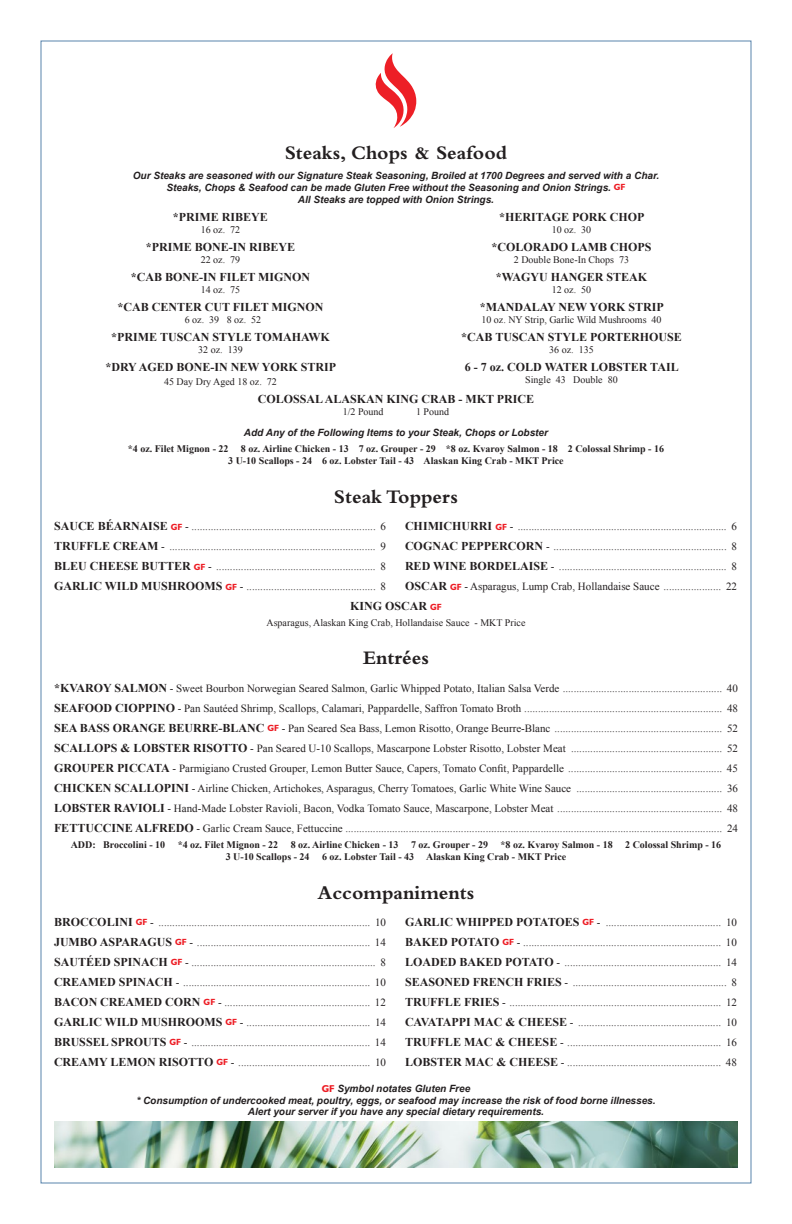
<style>
.page{position:relative;width:792px;height:1224px;background:#fff}
.page>*{position:absolute;margin:0;border:0;box-sizing:border-box;transform-origin:0 0}
.t1{font:700 20px "Bembo";color:#231f20}
.t2{font:700 12px "Times New Roman";color:#231f20}
.t3{font:11px/20px "Times New Roman";color:#231f20;text-align:justify}
.t4{font:italic 700 10px/12px "Arial";color:#231f20;text-align:center}
.t5{font:700 10px/12px "Times New Roman";color:#231f20}
.t6{font:10px "Times New Roman";color:#231f20}
.s1{font-family:"Humanist 521 BT";font-style:normal;font-size:9px;color:#ed1c24}
.s2{font-weight:700;font-size:12px}
.s3{font-family:"Humanist 521 BT";font-weight:700;font-size:9px;color:#ed1c24}
.s4{font-family:"Humanist 521 BT";font-size:9px;color:#ed1c24}
.s5{font-family:"Humanist 521 BT";font-style:normal;color:#ed1c24}
</style>
<div class="page">
<img style="left:54px;top:1122px;width:684px;height:45px">
<svg style="left:375px;top:53px;width:41px;height:75px"></svg>
<h1 class="t1" style="left:285px;top:142px;width:224px">Steaks, Chops &amp; Seafood</h1>
<p class="t4" style="left:133px;top:169px;width:528px">Our Steaks are seasoned with our Signature Steak Seasoning, Broiled at 1700 Degrees and served with a Char.<br>Steaks, Chops &amp; Seafood can be made Gluten Free without the Seasoning and Onion Strings. <span class="s1">GF<br></span>All Steaks are topped with Onion Strings.</p>
<p class="t2" style="left:173px;top:208px;width:97px">*PRIME RIBEYE</p>
<p class="t6" style="left:201px;top:222px;width:41px">16 oz. 72</p>
<p class="t2" style="left:146px;top:238px;width:151px">*PRIME BONE-IN RIBEYE</p>
<p class="t6" style="left:201px;top:252px;width:41px">22 oz. 79</p>
<p class="t2" style="left:131px;top:268px;width:181px">*CAB BONE-IN FILET MIGNON</p>
<p class="t6" style="left:201px;top:282px;width:41px">14 oz. 75</p>
<p class="t2" style="left:117px;top:298px;width:208px">*CAB CENTER CUT FILET MIGNON</p>
<p class="t6" style="left:185px;top:312px;width:78px">6 oz. 39 8 oz. 52</p>
<p class="t2" style="left:111px;top:328px;width:220px">*PRIME TUSCAN STYLE TOMAHAWK</p>
<p class="t6" style="left:198px;top:342px;width:46px">32 oz. 139</p>
<p class="t2" style="left:105px;top:358px;width:232px">*DRY AGED BONE-IN NEW YORK STRIP</p>
<p class="t6" style="left:164px;top:375px;width:114px">45 Day Dry Aged 18 oz. 72</p>
<p class="t2" style="left:499px;top:208px;width:147px">*HERITAGE PORK CHOP</p>
<p class="t6" style="left:552px;top:222px;width:41px">10 oz. 30</p>
<p class="t2" style="left:491px;top:238px;width:162px">*COLORADO LAMB CHOPS</p>
<p class="t6" style="left:514px;top:252px;width:117px">2 Double Bone-In Chops 73</p>
<p class="t2" style="left:496px;top:268px;width:153px">*WAGYU HANGER STEAK</p>
<p class="t6" style="left:552px;top:282px;width:41px">12 oz. 50</p>
<p class="t2" style="left:480px;top:298px;width:186px">*MANDALAY NEW YORK STRIP</p>
<p class="t6" style="left:481px;top:312px;width:182px">10 oz. NY Strip, Garlic Wild Mushrooms 40</p>
<p class="t2" style="left:461px;top:328px;width:222px">*CAB TUSCAN STYLE PORTERHOUSE</p>
<p class="t6" style="left:549px;top:342px;width:46px">36 oz. 135</p>
<p class="t2" style="left:465px;top:358px;width:215px">6 - 7 oz. COLD WATER LOBSTER TAIL</p>
<p class="t6" style="left:525px;top:372px;width:94px">Single 43 Double 80</p>
<p class="t2" style="left:258px;top:391px;width:278px">COLOSSAL ALASKAN KING CRAB - MKT PRICE</p>
<p class="t6" style="left:343px;top:405px;width:42px">1/2 Pound</p>
<p class="t6" style="left:416px;top:405px;width:35px">1 Pound</p>
<p class="t4" style="left:244px;top:427px;width:306px">Add Any of the Following Items to your Steak, Chops or Lobster</p>
<p class="t5" style="left:128px;top:443px;width:102px">*4 oz. Filet Mignon - 22</p>
<p class="t5" style="left:228px;top:443px;width:437px;text-indent:13px">8 oz. Airline Chicken - 13 7 oz. Grouper - 29 *8 oz. Kvaroy Salmon - 18 2 Colossal Shrimp - 16<br>3 U-10 Scallops - 24 6 oz. Lobster Tail - 43 Alaskan King Crab - MKT Price</p>
<h1 class="t1" style="left:334px;top:485px;width:126px">Steak Toppers</h1>
<p class="t3" style="left:54px;top:516px;width:334px"><span class="s2">SAUCE BÉARNAISE</span> <span class="s3">GF</span> - ................................................................... 6<br><span class="s2">TRUFFLE CREAM</span> - ........................................................................... 9<br><span class="s2">BLEU CHEESE BUTTER</span> <span class="s3">GF</span> - .......................................................... 8<br><span class="s2">GARLIC WILD MUSHROOMS</span> <span class="s3">GF</span> - ............................................... 8</p>
<p class="t3" style="left:405px;top:516px;width:334px"><span class="s2">CHIMICHURRI</span> <span class="s3">GF</span> - ............................................................................ 6<br><span class="s2">COGNAC PEPPERCORN</span> - ............................................................... 8<br><span class="s2">RED WINE BORDELAISE</span> - ............................................................. 8<br><span class="s2">OSCAR</span> <span class="s3">GF</span> - Asparagus, Lump Crab, Hollandaise Sauce ..................... 22</p>
<p class="t2" style="left:350px;top:598px;width:93px">KING OSCAR <span class="s4">GF</span></p>
<p class="t6" style="left:267px;top:616px;width:260px">Asparagus, Alaskan King Crab, Hollandaise Sauce - MKT Price</p>
<h1 class="t1" style="left:363px;top:647px;width:67px">Entrées</h1>
<p class="t3" style="left:54px;top:678px;width:686px"><span class="s2">*KVAROY SALMON</span> - Sweet Bourbon Norwegian Seared Salmon, Garlic Whipped Potato, Italian Salsa Verde .......................................................... 40<br><span class="s2">SEAFOOD CIOPPINO</span> - Pan Sautéed Shrimp, Scallops, Calamari, Pappardelle, Saffron Tomato Broth ........................................................................ 48<br><span class="s2">SEA BASS ORANGE BEURRE-BLANC</span> <span class="s3">GF</span> - Pan Seared Sea Bass, Lemon Risotto, Orange Beurre-Blanc ............................................................. 52<br><span class="s2">SCALLOPS &amp; LOBSTER RISOTTO</span> - Pan Seared U-10 Scallops, Mascarpone Lobster Risotto, Lobster Meat ....................................................... 52<br><span class="s2">GROUPER PICCATA</span> - Parmigiano Crusted Grouper, Lemon Butter Sauce, Capers, Tomato Confit, Pappardelle ........................................................ 45<br><span class="s2">CHICKEN SCALLOPINI</span> - Airline Chicken, Artichokes, Asparagus, Cherry Tomatoes, Garlic White Wine Sauce ..................................................... 36<br><span class="s2">LOBSTER RAVIOLI</span> - Hand-Made Lobster Ravioli, Bacon, Vodka Tomato Sauce, Mascarpone, Lobster Meat ............................................................ 48<br><span class="s2">FETTUCCINE ALFREDO</span> - Garlic Cream Sauce, Fettuccine ......................................................................................................................................... 24</p>
<p class="t5" style="left:71px;top:839px;width:96px">ADD: Broccolini - 10</p>
<p class="t5" style="left:178px;top:839px;width:102px">*4 oz. Filet Mignon - 22</p>
<p class="t5" style="left:291px;top:839px;width:109px">8 oz. Airline Chicken - 13</p>
<p class="t5" style="left:411px;top:839px;width:79px">7 oz. Grouper - 29</p>
<p class="t5" style="left:501px;top:839px;width:114px">*8 oz. Kvaroy Salmon - 18</p>
<p class="t5" style="left:625px;top:839px;width:98px">2 Colossal Shrimp - 16</p>
<p class="t5" style="left:226px;top:851px;width:85px">3 U-10 Scallops - 24</p>
<p class="t5" style="left:322px;top:851px;width:246px">6 oz. Lobster Tail - 43 Alaskan King Crab - MKT Price</p>
<h1 class="t1" style="left:318px;top:881px;width:158px">Accompaniments</h1>
<p class="t3" style="left:54px;top:912px;width:334px"><span class="s2">BROCCOLINI</span> <span class="s3">GF</span> - ............................................................................. 10<br><span class="s2">JUMBO ASPARAGUS</span> <span class="s3">GF</span> - ............................................................... 14<br><span class="s2">SAUTÉED SPINACH</span> <span class="s3">GF</span> - ................................................................... 8<br><span class="s2">CREAMED SPINACH</span> - .................................................................... 10<br><span class="s2">BACON CREAMED CORN</span> <span class="s3">GF</span> - ..................................................... 12<br><span class="s2">GARLIC WILD MUSHROOMS</span> <span class="s3">GF</span> - ............................................. 14<br><span class="s2">BRUSSEL SPROUTS</span> <span class="s3">GF</span> - ................................................................. 14<br><span class="s2">CREAMY LEMON RISOTTO</span> <span class="s3">GF</span> - ................................................ 10</p>
<p class="t3" style="left:405px;top:912px;width:334px"><span class="s2">GARLIC WHIPPED POTATOES</span> <span class="s3">GF</span> - .......................................... 10<br><span class="s2">BAKED POTATO</span> <span class="s3">GF</span> - ........................................................................ 10<br><span class="s2">LOADED BAKED POTATO</span> - ......................................................... 14<br><span class="s2">SEASONED FRENCH FRIES</span> - ........................................................ 8<br><span class="s2">TRUFFLE FRIES</span> - ............................................................................. 12<br><span class="s2">CAVATAPPI MAC &amp; CHEESE</span> - .................................................... 10<br><span class="s2">TRUFFLE MAC &amp; CHEESE</span> - ........................................................ 16<br><span class="s2">LOBSTER MAC &amp; CHEESE</span> - ........................................................ 48</p>
<p class="t4" style="left:136px;top:1083px;width:521px;line-height:11.5px"><span class="s5">GF</span> Symbol notates Gluten Free<br>* Consumption of undercooked meat, poultry, eggs, or seafood may increase the risk of food borne illnesses.<br>Alert your server if you have any special dietary requirements.</p>
</div>
